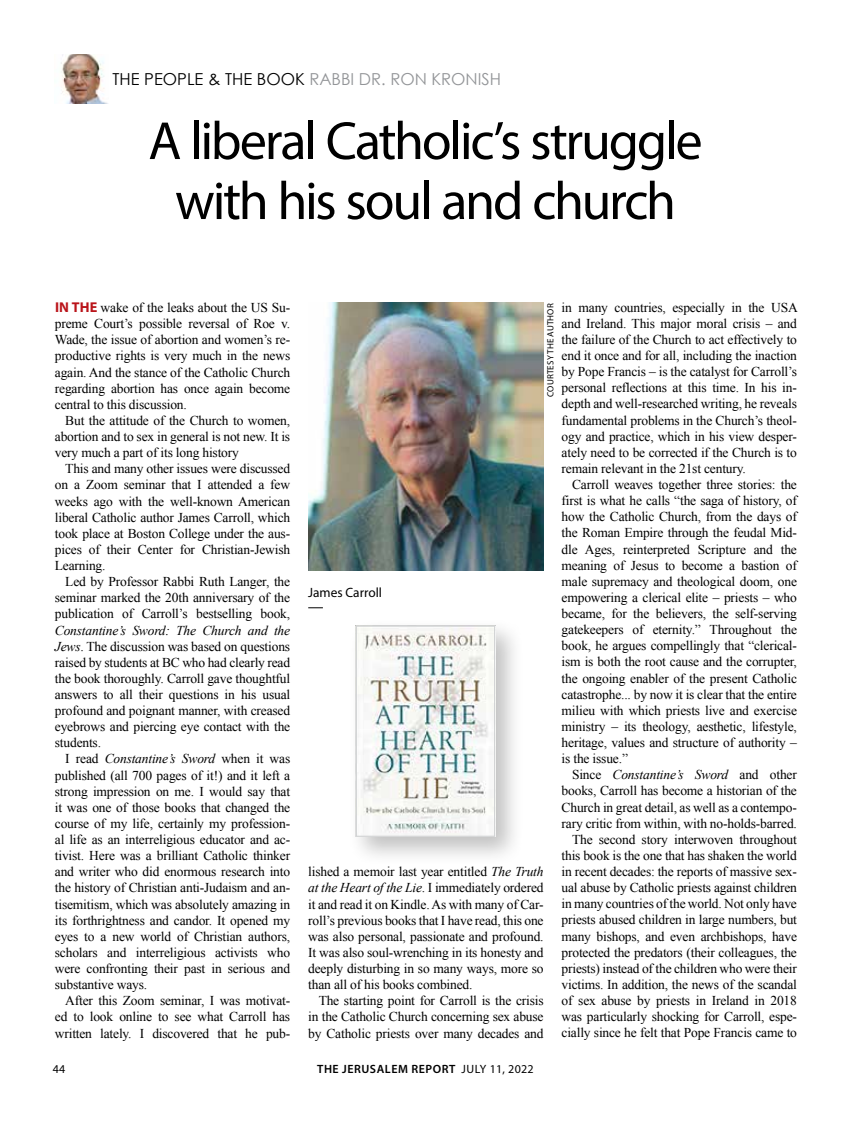
<style>
.page{position:relative;width:851px;height:1127px;background:#fff}
.page>*{position:absolute;margin:0;border:0;box-sizing:border-box;transform-origin:0 0}
.t1{font:54px/60px "Myriad Pro";letter-spacing:-.04em;color:#000;text-align:center}
.t2{font:16.5px "Century Gothic";color:#939598}
.t3{font:16.5px "Century Gothic";color:#000}
.t4{font:13.5px/16px "Times New Roman";letter-spacing:-.015em;color:#000;text-align:justify}
.t5{font:13.5px "Myriad Pro";color:#000}
.t6{font:600 12px "Myriad Pro";letter-spacing:.045em;color:#000}
.t7{font:12px "Myriad Pro";color:#000}
.t8{font:9px "Myriad Pro";letter-spacing:.02em;color:#000}
.s1{color:#000}
.s2{font-family:"Myriad Pro";font-weight:700;font-size:14.25px;color:#ba141a}
.s3{font-style:italic}
.s4{font-weight:400}
</style>
<div class="page">
<svg style="left:308px;top:607px;width:15px;height:1px"></svg>
<div style="left:347px;top:617px;width:177px;height:249px;background:#000;opacity:.25"></div>
<img style="left:358px;top:627px;width:135px;height:208px">
<div style="left:356px;top:625px;width:139px;height:212px;border:1px solid #d1d3d4"></div>
<img style="left:308px;top:302px;width:235px;height:268px">
<img style="left:61px;top:54px;width:46px;height:49px">
<p class="t3" style="left:112px;top:67px;width:123px">THE PEOPLE &amp; THE</p>
<p class="t2" style="left:257px;top:67px;width:243px"><span class="s1">BOOK</span> RABBI DR. RON KRONISH</p>
<h1 class="t1" style="left:148px;top:110px;width:555px">A liberal Catholic’s struggle with his soul and church</h1>
<p class="t4" style="left:55px;top:299px;width:237px"><span class="s2">In the</span> wake of the leaks about the US Su&shy;preme Court’s possible reversal of Roe v.<br>Wade, the issue of abortion and women’s re&shy;productive rights is very much in the news again. And the stance of the Catholic Church regarding abortion has once again become central to this discussion.</p>
<p class="t4" style="left:55px;top:412px;width:237px;text-indent:10px">But the attitude of the Church to women, abortion and to sex in general is not new. It is very much a part of its long history</p>
<p class="t4" style="left:55px;top:460px;width:237px;text-indent:10px">This and many other issues were discussed on a Zoom seminar that I attended a few weeks ago with the well-known American liberal Catholic author James Carroll, which took place at Boston College under the aus&shy;pices of their Center for Christian-Jewish Learning.</p>
<p class="t4" style="left:55px;top:573px;width:237px;text-indent:10px">Led by Professor Rabbi Ruth Langer, the seminar marked the 20th anniversary of the publication of Carroll’s bestselling book,</p>
<p class="t4" style="left:55px;top:622px;width:237px"><span class="s3">Constantine’s Sword: The Church and the Jews</span>. The discussion was based on questions raised by students at BC who had clearly read the book thoroughly. Carroll gave thoughtful answers to all their questions in his usual profound and poignant manner, with creased eyebrows and piercing eye contact with the students.</p>
<p class="t4" style="left:55px;top:751px;width:237px;text-indent:10px">I read <span class="s3">Constantine’s Sword</span> when it was published (all 700 pages of it!) and it left a strong impression on me. I would say that it was one of those books that changed the course of my life, certainly my profession&shy;al life as an interreligious educator and ac&shy;tivist. Here was a brilliant Catholic thinker and writer who did enormous research into the history of Christian anti-Judaism and an&shy;tisemitism, which was absolutely amazing in its forthrightness and candor. It opened my eyes to a new world of Christian authors, scholars and interreligious activists who were confronting their past in serious and substantive ways.</p>
<p class="t4" style="left:55px;top:992px;width:237px;text-indent:10px">After this Zoom seminar, I was motivat&shy;ed to look online to see what Carroll has written lately. I discovered that he pub-</p>
<p class="t4" style="left:561px;top:299px;width:237px">in many countries, especially in the USA and Ireland. This major moral crisis – and the failure of the Church to act effectively to end it once and for all, including the inaction by Pope Francis – is the catalyst for Carroll’s personal reflections at this time. In his in&shy;depth and well-researched writing, he reveals fundamental problems in the Church’s theol&shy;ogy and practice, which in his view desper&shy;ately need to be corrected if the Church is to remain relevant in the 21st century.</p>
<p class="t4" style="left:561px;top:476px;width:237px;text-indent:10px">Carroll weaves together three stories: the first is what he calls “the saga of history, of how the Catholic Church, from the days of the Roman Empire through the feudal Mid&shy;dle Ages, reinterpreted Scripture and the meaning of Jesus to become a bastion of male supremacy and theological doom, one empowering a clerical elite – priests – who became, for the believers, the self-serving gatekeepers of eternity.” Throughout the book, he argues compellingly that “clerical&shy;ism is both the root cause and the corrupter, the ongoing enabler of the present Catholic catastrophe... by now it is clear that the entire milieu with which priests live and exercise ministry – its theology, aesthetic, lifestyle, heritage, values and structure of authority – is the issue.”</p>
<p class="t4" style="left:561px;top:766px;width:237px;text-align:right">Since <span class="s3">Constantine’s Sword</span> and other books, Carroll has become a historian of the Church in great detail, as well as a contempo&shy;rary critic from within, with no-holds-barred.<br>The second story interwoven throughout this book is the one that has shaken the world in recent decades: the reports of massive sex&shy;ual abuse by Catholic priests against children in many countries of the world. Not only have priests abused children in large numbers, but many bishops, and even archbishops, have protected the predators (their colleagues, the priests) instead of the children who were their victims. In addition, the news of the scandal of sex abuse by priests in Ireland in 2018 was particularly shocking for Carroll, espe&shy;cially since he felt that Pope Francis came to</p>
<p class="t8" style="left:545px;top:397px;width:95px;rotate:-90deg">COURTESY THE AUTHOR</p>
<p class="t5" style="left:308px;top:584px;width:75px">James Carroll</p>
<p class="t4" style="left:308px;top:863px;width:237px">lished a memoir last year entitled <span class="s3">The Truth at the Heart of the Lie</span>. I immediately ordered it and read it on Kindle. As with many of Car&shy;roll’s previous books that I have read, this one was also personal, passionate and profound.<br>It was also soul-wrenching in its honesty and deeply disturbing in so many ways, more so than all of his books combined.</p>
<p class="t4" style="left:308px;top:992px;width:237px;text-indent:10px">The starting point for Carroll is the crisis in the Catholic Church concerning sex abuse by Catholic priests over many decades and</p>
<p class="t7" style="left:53px;top:1061px;width:14px">44</p>
<p class="t6" style="left:317px;top:1061px;width:218px">THE JERUSALEM REPORT <span class="s4">July 11, 2022</span></p>
</div>
